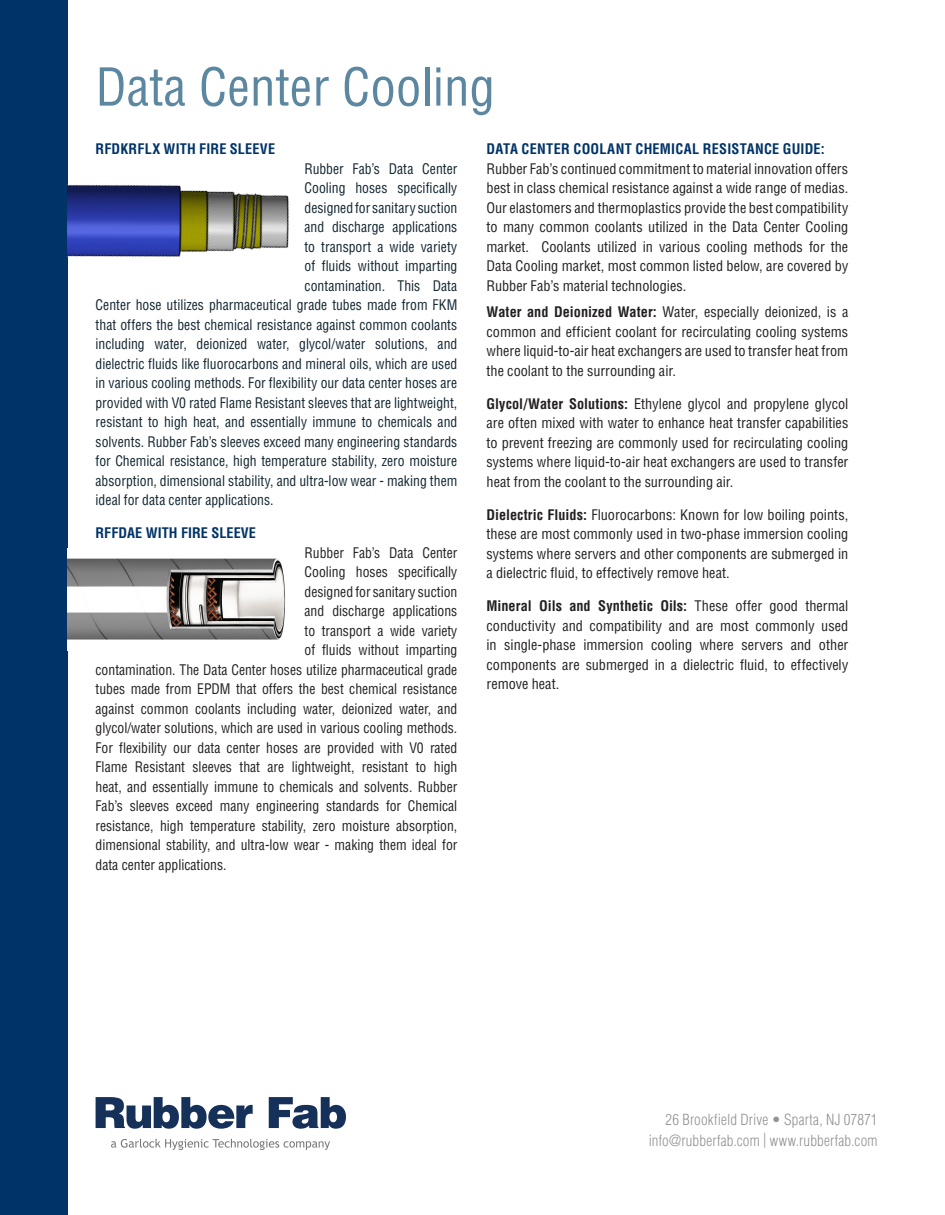
<style>
.page{position:relative;width:945px;height:1215px;background:#fff}
.page>*{position:absolute;margin:0;border:0;box-sizing:border-box;transform-origin:0 0}
.t1{font:condensed 51px "Helvetica LT Std";color:#5c87a1}
.Body___Main{font:300 condensed 15px "Helvetica LT Std";letter-spacing:.01em;color:#919295}
.Body___Main-2{font:condensed 14.25px/19.5px "Helvetica LT Std";color:#231f20;text-align:justify}
.t2{font:condensed 14.25px "Helvetica LT Std";color:#112530;scale:.96 1}
.Body___Main-3{font:condensed 14.25px "Helvetica LT Std";color:#231f20;scale:.96 1}
.Body___Main-4{font:700 condensed 14.25px "Helvetica LT Std";letter-spacing:.015em;color:#003367}
.s1{color:#231f20}
.s2{font-weight:700}
</style>
<div class="page">
<svg style="left:96px;top:1097px;width:157px;height:32px"></svg>
<svg style="left:269px;top:1097px;width:77px;height:32px"></svg>
<svg style="left:111px;top:1139px;width:219px;height:11px"></svg>
<div style="left:0;top:0;width:68px;height:1215px;background:#003367"></div>
<img style="left:68px;top:184px;width:221px;height:73px">
<img style="left:68px;top:558px;width:218px;height:82px">
<p class="t1" style="left:96px;top:55px;width:401px">Data Center Cooling</p>
<p class="Body___Main-4" style="left:96px;top:140px;width:181px">RFDKRFLX WITH FIRE SLEEVE</p>
<p class="t2" style="left:305px;top:160px;width:161px">Rubber Fab<span class="s1">’</span>s Data Center</p>
<p class="t2" style="left:305px;top:179px;width:161px">Cooling hoses specifically</p>
<p class="t2" style="left:305px;top:199px;width:161px">designed for sanitary suction</p>
<p class="t2" style="left:305px;top:218px;width:161px">and discharge applications</p>
<p class="t2" style="left:305px;top:238px;width:161px">to transport a wide variety</p>
<p class="t2" style="left:305px;top:257px;width:161px">of fluids without imparting</p>
<p class="t2" style="left:305px;top:277px;width:161px">contamination. This Data</p>
<p class="t2" style="left:96px;top:296px;width:378px">Center hose utilizes pharmaceutical grade tubes made from FKM</p>
<p class="t2" style="left:96px;top:316px;width:378px">that offers the best chemical resistance against common coolants</p>
<p class="t2" style="left:96px;top:335px;width:378px">including water, deionized water, glycol/water solutions, and</p>
<p class="t2" style="left:96px;top:355px;width:378px">dielectric fluids like fluorocarbons and mineral oils, which are used</p>
<p class="t2" style="left:96px;top:374px;width:378px">in various cooling methods. For flexibility our data center hoses are</p>
<p class="t2" style="left:96px;top:394px;width:378px">provided with V0 rated Flame Resistant sleeves that are lightweight,</p>
<p class="t2" style="left:96px;top:413px;width:378px">resistant to high heat, and essentially immune to chemicals and</p>
<p class="t2" style="left:96px;top:433px;width:378px">solvents. Rubber Fab<span class="s1">’</span>s sleeves exceed many engineering standards</p>
<p class="t2" style="left:96px;top:452px;width:378px">for Chemical resistance, high temperature stability, zero moisture</p>
<p class="t2" style="left:96px;top:472px;width:378px">absorption, dimensional stability, and ultra-low wear - making them</p>
<p class="t2" style="left:96px;top:491px;width:187px">ideal for data center applications.</p>
<p class="Body___Main-4" style="left:96px;top:524px;width:162px">RFFDAE WITH FIRE SLEEVE</p>
<p class="Body___Main-3" style="left:305px;top:544px;width:161px">Rubber Fab’s Data Center</p>
<p class="Body___Main-3" style="left:305px;top:563px;width:161px">Cooling hoses specifically</p>
<p class="Body___Main-3" style="left:305px;top:583px;width:161px">designed for sanitary suction</p>
<p class="Body___Main-3" style="left:305px;top:602px;width:161px">and discharge applications</p>
<p class="Body___Main-3" style="left:305px;top:622px;width:161px">to transport a wide variety</p>
<p class="Body___Main-3" style="left:305px;top:641px;width:161px">of fluids without imparting</p>
<p class="Body___Main-3" style="left:96px;top:661px;width:378px">contamination. The Data Center hoses utilize pharmaceutical grade</p>
<p class="Body___Main-3" style="left:96px;top:680px;width:378px">tubes made from EPDM that offers the best chemical resistance</p>
<p class="Body___Main-3" style="left:96px;top:700px;width:378px">against common coolants including water, deionized water, and</p>
<p class="Body___Main-3" style="left:96px;top:719px;width:378px">glycol/water solutions, which are used in various cooling methods.</p>
<p class="Body___Main-3" style="left:96px;top:739px;width:378px">For flexibility our data center hoses are provided with V0 rated</p>
<p class="Body___Main-3" style="left:96px;top:758px;width:378px">Flame Resistant sleeves that are lightweight, resistant to high</p>
<p class="Body___Main-3" style="left:96px;top:778px;width:378px">heat, and essentially immune to chemicals and solvents. Rubber</p>
<p class="Body___Main-3" style="left:96px;top:797px;width:378px">Fab’s sleeves exceed many engineering standards for Chemical</p>
<p class="Body___Main-3" style="left:96px;top:817px;width:378px">resistance, high temperature stability, zero moisture absorption,</p>
<p class="Body___Main-3" style="left:96px;top:836px;width:378px">dimensional stability, and ultra-low wear - making them ideal for</p>
<p class="Body___Main-3" style="left:96px;top:856px;width:138px">data center applications.</p>
<p class="Body___Main-4" style="left:487px;top:140px;width:340px">DATA CENTER COOLANT CHEMICAL RESISTANCE GUIDE:</p>
<p class="Body___Main-2" style="left:487px;top:159px;width:363px">Rubber Fab’s continued commitment to material innovation offers best in class chemical resistance against a wide range of medias.<br>Our elastomers and thermoplastics provide the best compatibility to many common coolants utilized in the Data Center Cooling market. Coolants utilized in various cooling methods for the Data Cooling market, most common listed below, are covered by Rubber Fab’s material technologies.</p>
<p class="Body___Main-2" style="left:487px;top:302px;width:363px"><span class="s2">Water and Deionized Water:</span> Water, especially deionized, is a common and efficient coolant for recirculating cooling systems where liquid-to-air heat exchangers are used to transfer heat from the coolant to the surrounding air.</p>
<p class="Body___Main-2" style="left:487px;top:394px;width:363px"><span class="s2">Glycol/Water Solutions:</span> Ethylene glycol and propylene glycol are often mixed with water to enhance heat transfer capabilities to prevent freezing are commonly used for recirculating cooling systems where liquid-to-air heat exchangers are used to transfer heat from the coolant to the surrounding air.</p>
<p class="Body___Main-2" style="left:487px;top:505px;width:363px"><span class="s2">Dielectric Fluids:</span> Fluorocarbons: Known for low boiling points, these are most commonly used in two-phase immersion cooling systems where servers and other components are submerged in a dielectric fluid, to effectively remove heat.</p>
<p class="Body___Main-2" style="left:487px;top:596px;width:363px"><span class="s2">Mineral Oils and Synthetic Oils:</span> These offer good thermal conductivity and compatibility and are most commonly used in single-phase immersion cooling where servers and other components are submerged in a dielectric fluid, to effectively remove heat.</p>
<p class="Body___Main" style="left:666px;top:1110px;width:213px">26 Brookfield Drive • Sparta, NJ 07871</p>
<p class="Body___Main" style="left:649px;top:1131px;width:230px">info@rubberfab.com | www.rubberfab.com</p>
</div>
